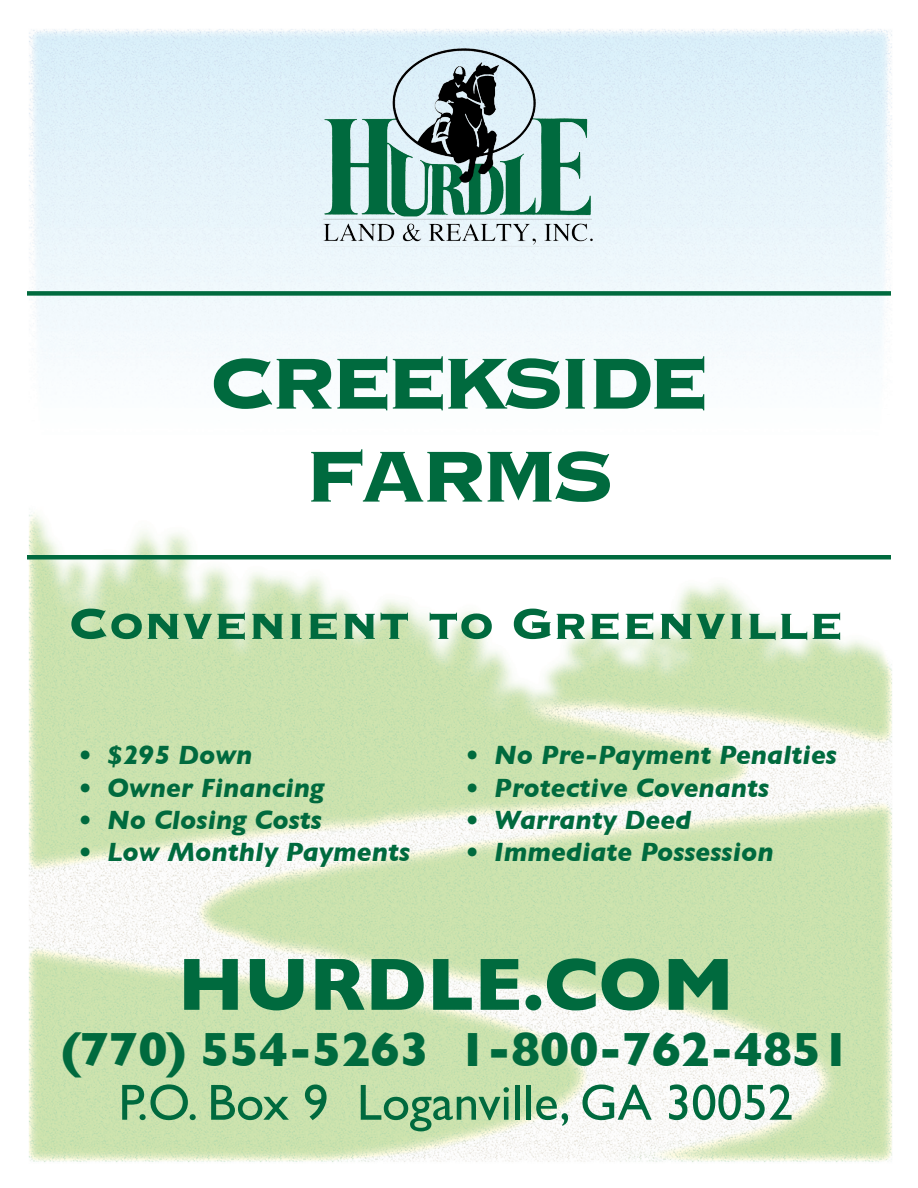
<style>
.page{position:relative;width:918px;height:1188px;background:#fff}
.page>*{position:absolute;margin:0;border:0;box-sizing:border-box;transform-origin:0 0}
.t1{font:700 94.5px "Copperplate";letter-spacing:-.08em;color:#006a3e}
.t2{font:700 75px "Gill Sans";color:#006a3e}
.t3{font:700 57px "Copperplate";color:#006a3e}
.t4{font:51px "Gill Sans";color:#006a3e}
.t5{font:700 49.05px "Gill Sans";color:#006a3e}
.t6{font:italic 700 27px "Gill Sans";color:#006a3e}
</style>
<div class="page">
<img style="left:29px;top:29px;width:863px;height:1133px">
<img style="left:317px;top:29px;width:284px;height:234px">
<div style="left:27px;top:291px;width:864px;height:5px;background:#006a3e"></div>
<div style="left:27px;top:555px;width:864px;height:5px;background:#006a3e"></div>
<p class="t1" style="left:208px;top:321px;width:503px">CREEKSIDE</p>
<p class="t1" style="left:304px;top:414px;width:312px">FARMS</p>
<p class="t3" style="left:68px;top:586px;width:777px">Convenient to Greenville</p>
<p class="t6" style="left:78px;top:739px;width:176px">• $295 Down</p>
<p class="t6" style="left:78px;top:772px;width:248px">• Owner Financing</p>
<p class="t6" style="left:78px;top:804px;width:245px">• No Closing Costs</p>
<p class="t6" style="left:78px;top:837px;width:334px">• Low Monthly Payments</p>
<p class="t6" style="left:465px;top:739px;width:374px">• No Pre-Payment Penalties</p>
<p class="t6" style="left:465px;top:772px;width:306px">• Protective Covenants</p>
<p class="t6" style="left:465px;top:804px;width:228px">• Warranty Deed</p>
<p class="t6" style="left:465px;top:837px;width:310px">• Immediate Possession</p>
<p class="t2" style="left:178px;top:941px;width:558px">HURDLE.COM</p>
<p class="t5" style="left:61px;top:1020px;width:791px">(770) 554-5263 1-800-762-4851</p>
<p class="t4" style="left:119px;top:1073px;width:676px">P.O. Box 9 Loganville, GA 30052</p>
</div>
